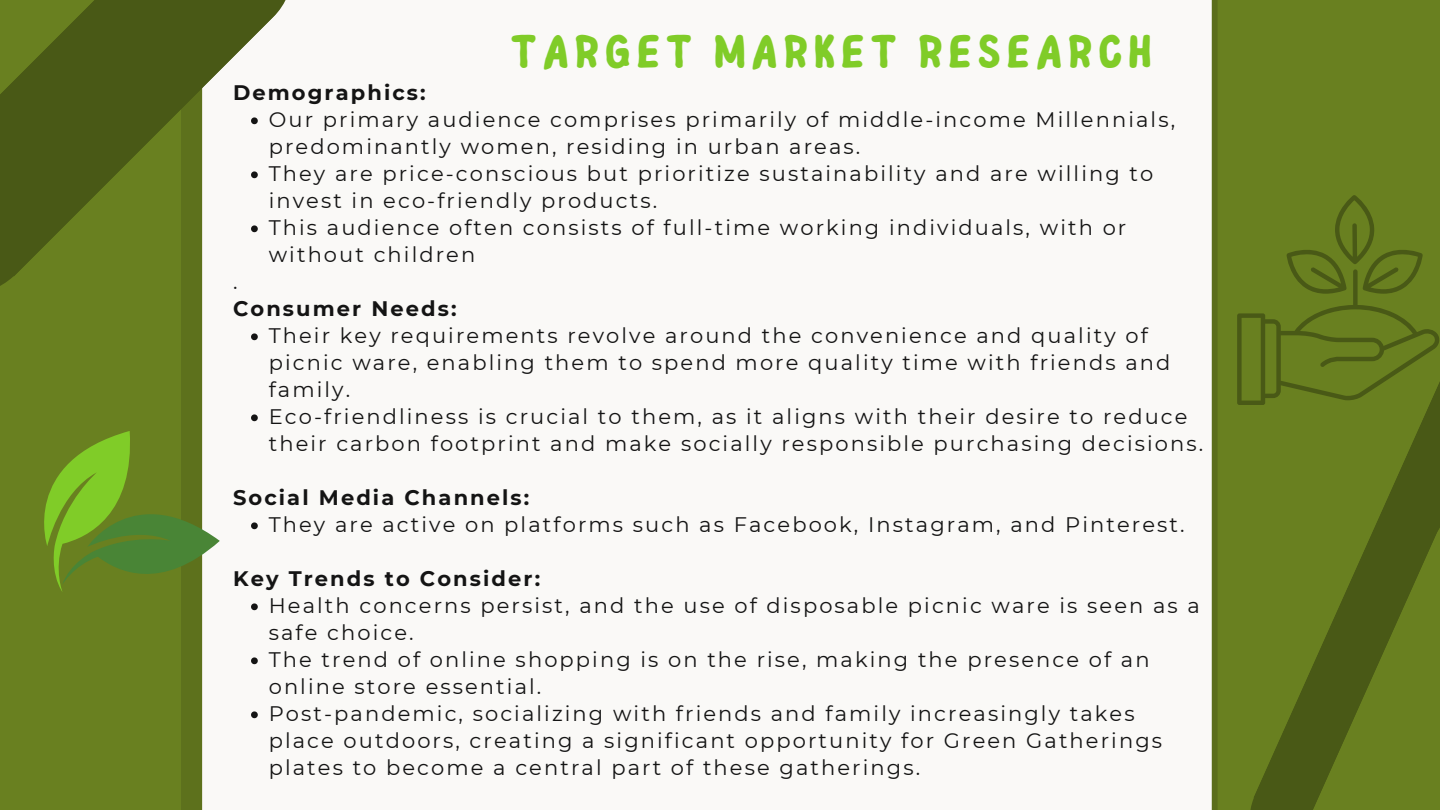
<style>
.page{position:relative;width:1440px;height:810px;background:#698020}
.page>*{position:absolute;margin:0;border:0;box-sizing:border-box;transform-origin:0 0}
.t1{font:700 47.4px "Childos Arabic";letter-spacing:.1em;color:#80cc28}
.t2{font:21px/27px "Montserrat";letter-spacing:.1em;color:#141414}
.t3{font:700 21px "Montserrat";letter-spacing:.1em;color:#141414}
</style>
<div class="page">
<div style="left:202px;top:0;width:1010px;height:810px;background:#faf9f7"></div>
<svg style="left:0;top:0;width:300px;height:301px"></svg>
<svg style="left:1250px;top:405px;width:190px;height:405px"></svg>
<svg style="left:1291px;top:491px;width:149px;height:319px"></svg>
<svg style="left:1237px;top:195px;width:203px;height:210px"></svg>
<svg style="left:44px;top:431px;width:176px;height:162px"></svg>
<svg style="left:0;top:0;width:258px;height:158px"></svg>
<svg style="left:251px;top:171px;width:7px;height:7px"></svg>
<svg style="left:251px;top:225px;width:7px;height:7px"></svg>
<svg style="left:251px;top:333px;width:7px;height:7px"></svg>
<svg style="left:251px;top:414px;width:7px;height:7px"></svg>
<svg style="left:251px;top:522px;width:7px;height:7px"></svg>
<svg style="left:251px;top:603px;width:7px;height:7px"></svg>
<svg style="left:251px;top:657px;width:7px;height:7px"></svg>
<svg style="left:251px;top:711px;width:7px;height:7px"></svg>
<p class="t3" style="left:233px;top:80px;width:194px">Demographics:</p>
<p class="t1" style="left:510px;top:18px;width:644px">TARGET MARKET RESEARCH</p>
<p class="t2" style="left:269px;top:106px;width:908px">Our primary audience comprises primarily of middle-income Millennials, predominantly women, residing in urban areas.</p>
<p class="t2" style="left:269px;top:160px;width:886px">They are price-conscious but prioritize sustainability and are willing to invest in eco-friendly products.</p>
<p class="t2" style="left:269px;top:214px;width:859px">This audience often consists of full-time working individuals, with or without children</p>
<p class="t2" style="left:233px;top:268px;width:6px">.</p>
<p class="t3" style="left:233px;top:296px;width:225px">Consumer Needs:</p>
<p class="t2" style="left:269px;top:322px;width:903px">Their key requirements revolve around the convenience and quality of picnic ware, enabling them to spend more quality time with friends and family.</p>
<p class="t2" style="left:269px;top:403px;width:936px">Eco-friendliness is crucial to them, as it aligns with their desire to reduce their carbon footprint and make socially responsible purchasing decisions.</p>
<p class="t3" style="left:233px;top:485px;width:298px">Social Media Channels:</p>
<p class="t2" style="left:269px;top:511px;width:917px">They are active on platforms such as Facebook, Instagram, and Pinterest.</p>
<p class="t3" style="left:233px;top:566px;width:309px">Key Trends to Consider:</p>
<p class="t2" style="left:269px;top:592px;width:933px">Health concerns persist, and the use of disposable picnic ware is seen as a safe choice.</p>
<p class="t2" style="left:269px;top:646px;width:882px">The trend of online shopping is on the rise, making the presence of an online store essential.</p>
<p class="t2" style="left:269px;top:700px;width:895px">Post-pandemic, socializing with friends and family increasingly takes place outdoors, creating a significant opportunity for Green Gatherings plates to become a central part of these gatherings.</p>
</div>
